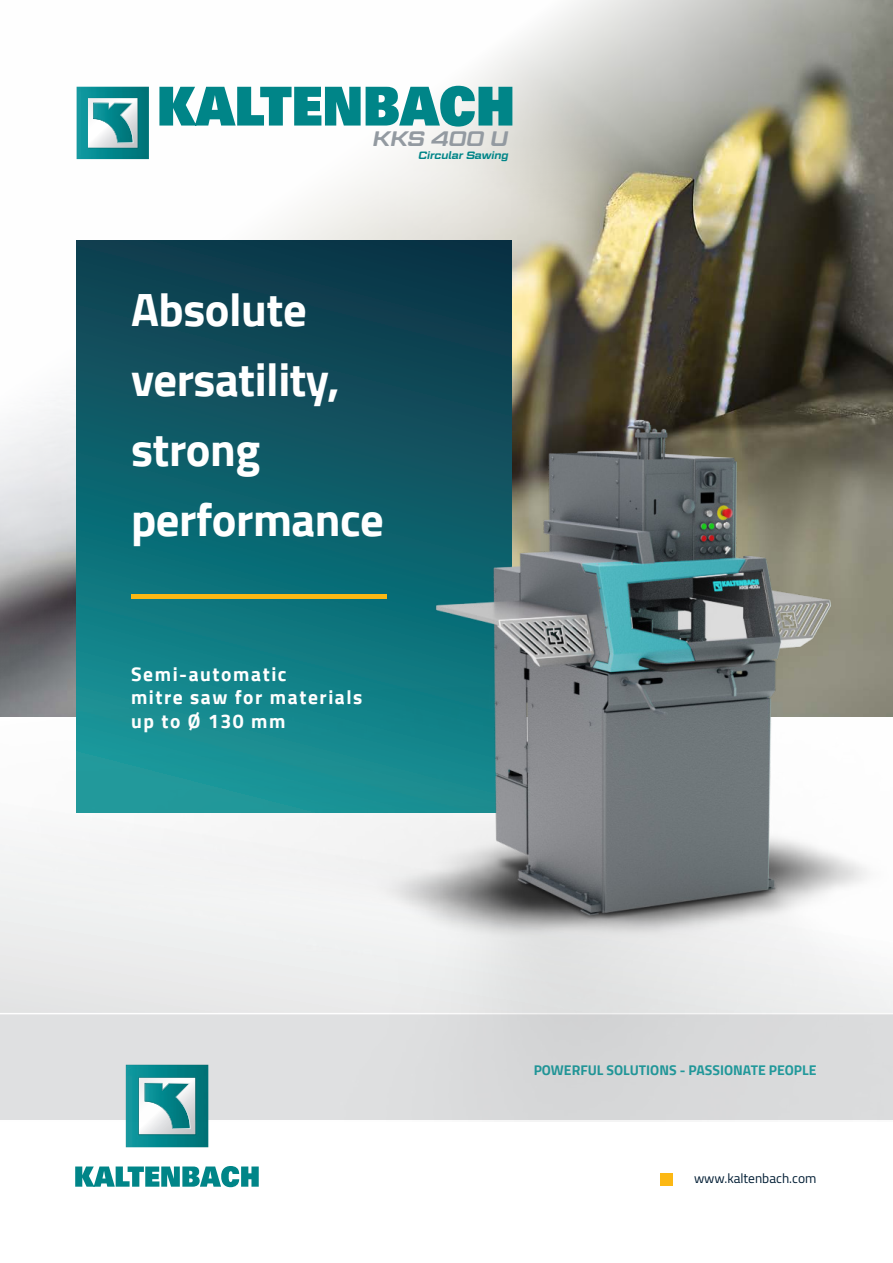
<style>
.page{position:relative;width:893px;height:1263px;background:#fff}
.page>*{position:absolute;margin:0;border:0;box-sizing:border-box;transform-origin:0 0}
.H4_-_Subtitels{font:700 46.5px "Cairo";letter-spacing:-.01em;color:#fff}
.t1{font:italic 600 21px "Geom Graphic";color:#939aa1}
.H4_-_Subtitels-2{font:700 19.5px "Cairo";letter-spacing:.08em;color:#fff}
.H4_-_Subtitels-3{font:700 13.95px "Cairo";color:#239d9f}
.H4_-_Subtitels-4{font:13.5px "Cairo";color:#001d34}
.t2{font:italic 600 10.65px "Geom Graphic";color:#008588}
</style>
<div class="page">
<img style="left:76px;top:0;width:817px;height:324px">
<img style="left:126px;top:1121px;width:82px;height:26px">
<svg style="left:75px;top:1166px;width:184px;height:21px"></svg>
<div style="left:77px;top:240px;width:435px;height:572px;background:#0c3d4e"></div>
<div style="left:660px;top:1173px;width:13px;height:13px;background:#fcb814"></div>
<svg style="left:159px;top:86px;width:353px;height:41px"></svg>
<img style="left:77px;top:87px;width:72px;height:72px">
<img style="left:0;top:324px;width:893px;height:797px">
<p class="t1" style="left:373px;top:126px;width:137px">KKS 400 U</p>
<p class="t2" style="left:418px;top:149px;width:92px">Circular Sawing</p>
<p class="H4_-_Subtitels" style="left:131px;top:283px;width:177px">Absolute</p>
<p class="H4_-_Subtitels" style="left:131px;top:353px;width:210px">versatility,</p>
<p class="H4_-_Subtitels" style="left:131px;top:423px;width:131px">strong</p>
<p class="H4_-_Subtitels" style="left:131px;top:493px;width:254px">performance</p>
<p class="H4_-_Subtitels-2" style="left:131px;top:662px;width:157px">Semi-automatic</p>
<p class="H4_-_Subtitels-2" style="left:131px;top:686px;width:233px">mitre saw for materials</p>
<p class="H4_-_Subtitels-2" style="left:131px;top:709px;width:156px">up to Ø 130 mm</p>
<p class="H4_-_Subtitels-3" style="left:534px;top:1062px;width:284px">POWERFUL SOLUTIONS - PASSIONATE PEOPLE</p>
<p class="H4_-_Subtitels-4" style="left:694px;top:1167px;width:124px">www.kaltenbach.com</p>
</div>
